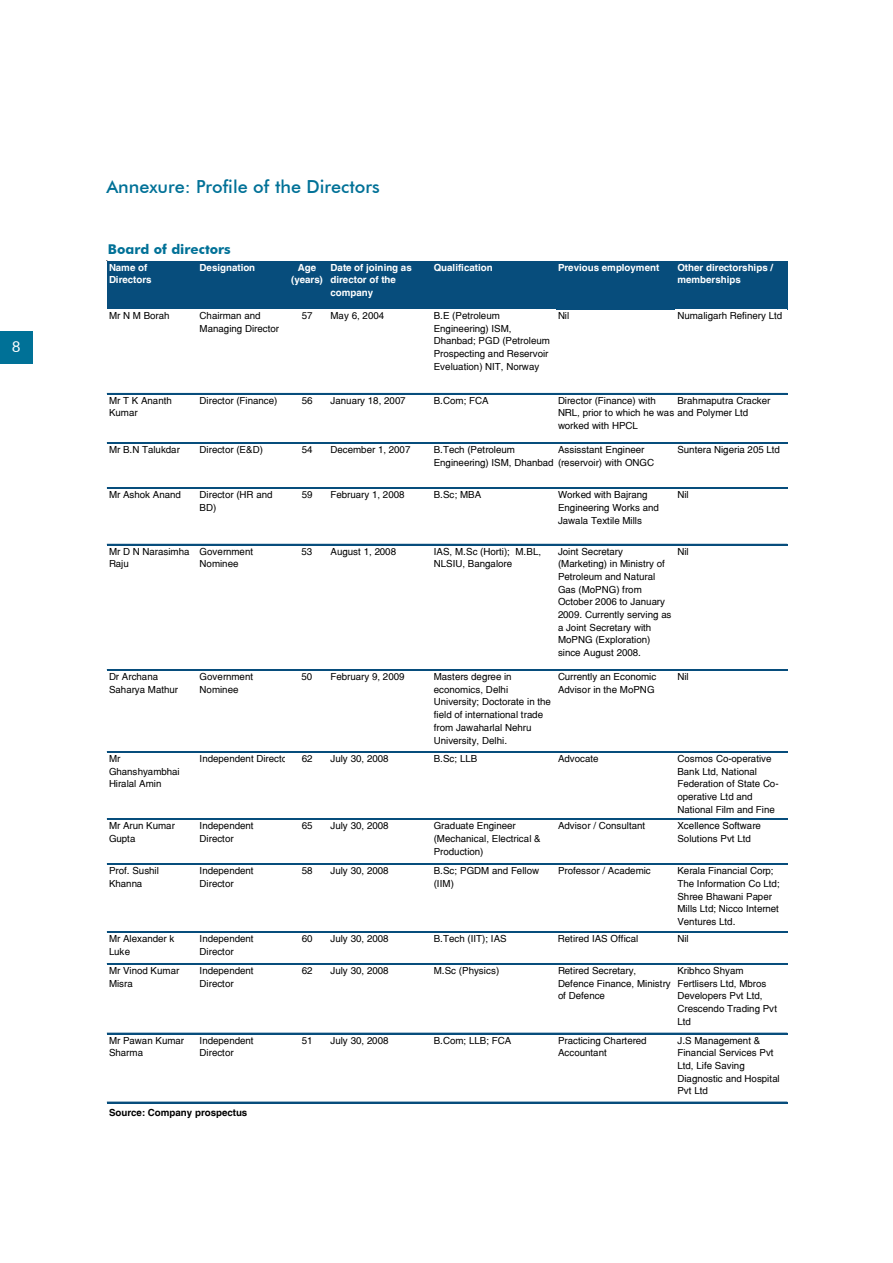
<style>
.page{position:relative;width:893px;height:1263px;background:#fff}
.page>*{position:absolute;margin:0;border:0;box-sizing:border-box;transform-origin:0 0}
.t1{font:18px "Futura Md BT";color:#007197}
.t2{font:15px "Futura Bk BT";color:#fff}
.t3{font:700 13.5px "Futura Md BT";color:#007197}
.t4{font:9.75px/12.8px "Switzerland";color:#000}
.t5{font:700 9.75px/12.6px "Switzerland";color:#fff}
.t6{font:700 9.75px "Switzerland";color:#000}
</style>
<div class="page">
<div style="left:0;top:332px;width:33px;height:32px;background:#007197"></div>
<div style="left:107px;top:261px;width:680px;height:49px;background:#074d7c"></div>
<div style="left:107px;top:309px;width:449px;height:725px;background:#fff"></div>
<div style="left:675px;top:309px;width:112px;height:725px;background:#fff"></div>
<hr style="left:107px;top:393px;width:680px;height:2px;background:#074d7c">
<hr style="left:107px;top:442px;width:680px;height:1px;background:#074d7c">
<hr style="left:107px;top:443px;width:680px;height:1px;background:#074d7c">
<hr style="left:107px;top:488px;width:680px;height:1px;background:#074d7c">
<hr style="left:107px;top:544px;width:680px;height:2px;background:#074d7c">
<hr style="left:107px;top:669px;width:680px;height:1px;background:#074d7c">
<hr style="left:107px;top:670px;width:680px;height:1px;background:#074d7c">
<hr style="left:107px;top:751px;width:680px;height:1px;background:#074d7c">
<hr style="left:107px;top:752px;width:680px;height:1px;background:#074d7c">
<hr style="left:107px;top:819px;width:680px;height:1px;background:#074d7c">
<hr style="left:107px;top:864px;width:680px;height:1px;background:#074d7c">
<hr style="left:107px;top:932px;width:680px;height:1px;background:#074d7c">
<hr style="left:107px;top:963px;width:680px;height:1px;background:#074d7c">
<hr style="left:107px;top:964px;width:680px;height:1px;background:#074d7c">
<hr style="left:107px;top:1033px;width:680px;height:1px;background:#074d7c">
<hr style="left:107px;top:1102px;width:680px;height:1px;background:#074d7c">
<h2 class="t2" style="left:12px;top:338px;width:10px">8</h2>
<h1 class="t1" style="left:106px;top:176px;width:275px">Annexure: Profile of the Directors</h1>
<h3 class="t3" style="left:108px;top:241px;width:124px">Board of directors</h3>
<p class="t5" style="left:109px;top:262px;width:44px">Name of<br>Directors</p>
<p class="t5" style="left:200px;top:262px;width:57px">Designation</p>
<p class="t5" style="left:291px;top:262px;width:33px;text-align:center">Age (years)</p>
<p class="t5" style="left:330px;top:262px;width:83px">Date of joining as director of the company</p>
<p class="t5" style="left:677px;top:262px;width:97px">Other directorships / memberships</p>
<p class="t4" style="left:109px;top:311px;width:62px">Mr N M Borah</p>
<p class="t4" style="left:199px;top:311px;width:81px">Chairman and<br>Managing Director</p>
<p class="t4" style="left:302px;top:311px;width:12px">57</p>
<p class="t4" style="left:330px;top:311px;width:55px">May 6, 2004</p>
<p class="t4" style="left:677px;top:311px;width:106px">Numaligarh Refinery Ltd</p>
<p class="t5" style="left:434px;top:262px;width:61px">Qualification</p>
<p class="t5" style="left:558px;top:262px;width:103px">Previous employment</p>
<p class="t4" style="left:434px;top:311px;width:118px">B.E (Petroleum<br>Engineering) ISM,<br>Dhanbad; PGD (Petroleum<br>Prospecting and Reservoir<br>Eveluation) NIT, Norway</p>
<p class="t4" style="left:558px;top:311px;width:13px">Nil</p>
<p class="t4" style="left:434px;top:395px;width:56px">B.Com; FCA</p>
<p class="t4" style="left:558px;top:395px;width:99px">Director (Finance) with</p>
<p class="t4" style="left:558px;top:421px;width:81px">worked with HPCL</p>
<p class="t4" style="left:109px;top:395px;width:64px">Mr T K Ananth<br>Kumar</p>
<p class="t4" style="left:200px;top:395px;width:79px">Director (Finance)</p>
<p class="t4" style="left:302px;top:395px;width:12px">56</p>
<p class="t4" style="left:330px;top:395px;width:77px">January 18, 2007</p>
<p class="t4" style="left:558px;top:395px;width:214px;text-indent:119px">Brahmaputra Cracker<br>NRL, prior to which he was and Polymer Ltd</p>
<p class="t4" style="left:109px;top:445px;width:72px">Mr B.N Talukdar</p>
<p class="t4" style="left:199px;top:445px;width:65px">Director (E&amp;D)</p>
<p class="t4" style="left:302px;top:445px;width:12px">54</p>
<p class="t4" style="left:330px;top:445px;width:81px">December 1, 2007</p>
<p class="t4" style="left:677px;top:445px;width:104px">Suntera Nigeria 205 Ltd</p>
<p class="t4" style="left:109px;top:490px;width:74px">Mr Ashok Anand</p>
<p class="t4" style="left:200px;top:490px;width:74px">Director (HR and<br>BD)</p>
<p class="t4" style="left:302px;top:490px;width:12px">59</p>
<p class="t4" style="left:330px;top:490px;width:75px">February 1, 2008</p>
<p class="t4" style="left:677px;top:490px;width:13px">Nil</p>
<p class="t4" style="left:109px;top:546px;width:82px">Mr D N Narasimha<br>Raju</p>
<p class="t4" style="left:200px;top:546px;width:55px">Government<br>Nominee</p>
<p class="t4" style="left:301px;top:546px;width:12px">53</p>
<p class="t4" style="left:330px;top:546px;width:67px">August 1, 2008</p>
<p class="t4" style="left:677px;top:546px;width:13px">Nil</p>
<p class="t4" style="left:434px;top:445px;width:222px">B.Tech (Petroleum<br>Engineering) ISM, Dhanbad (reservoir) with ONGC</p>
<p class="t4" style="left:558px;top:445px;width:88px">Assisstant Engineer</p>
<p class="t4" style="left:558px;top:490px;width:102px">Worked with Bajrang<br>Engineering Works and<br>Jawala Textile Mills</p>
<p class="t4" style="left:434px;top:490px;width:49px">B.Sc; MBA</p>
<p class="t4" style="left:434px;top:546px;width:109px">IAS, M.Sc (Horti); M.BL,<br>NLSIU, Bangalore</p>
<p class="t4" style="left:558px;top:546px;width:115px">Joint Secretary (Marketing) in Ministry of<br>Petroleum and Natural<br>Gas (MoPNG) from<br>October 2006 to January<br>2009. Currently serving as a Joint Secretary with<br>MoPNG (Exploration) since August 2008.</p>
<p class="t4" style="left:558px;top:671px;width:100px">Currently an Economic<br>Advisor in the MoPNG</p>
<p class="t4" style="left:109px;top:671px;width:71px">Dr Archana<br>Saharya Mathur</p>
<p class="t4" style="left:200px;top:671px;width:55px">Government<br>Nominee</p>
<p class="t4" style="left:301px;top:671px;width:12px">50</p>
<p class="t4" style="left:330px;top:671px;width:75px">February 9, 2009</p>
<p class="t4" style="left:677px;top:671px;width:13px">Nil</p>
<p class="t4" style="left:434px;top:671px;width:119px">Masters degree in economics, Delhi<br>University; Doctorate in the field of international trade from Jawaharlal Nehru<br>University, Delhi.</p>
<p class="t4" style="left:109px;top:754px;width:72px">Mr<br>Ghanshyambhai<br>Hiralal Amin</p>
<p class="t4" style="left:200px;top:754px;width:89px">Independent Directo</p>
<p class="t4" style="left:302px;top:754px;width:12px">62</p>
<p class="t4" style="left:330px;top:754px;width:60px">July 30, 2008</p>
<p class="t4" style="left:677px;top:754px;width:103px">Cosmos Co-operative<br>Bank Ltd, National<br>Federation of State Co&shy;operative Ltd and<br>National Film and Fine</p>
<p class="t4" style="left:109px;top:821px;width:67px">Mr Arun Kumar</p>
<p class="t4" style="left:434px;top:754px;width:45px">B.Sc; LLB</p>
<p class="t4" style="left:558px;top:754px;width:42px">Advocate</p>
<p class="t4" style="left:677px;top:817px;width:8px">A</p>
<p class="t4" style="left:697px;top:817px;width:9px">C</p>
<p class="t4" style="left:740px;top:817px;width:4px">i</p>
<p class="t4" style="left:756px;top:817px;width:15px">L d</p>
<p class="t4" style="left:434px;top:821px;width:108px">Graduate Engineer (Mechanical, Electrical &amp;<br>Production)</p>
<p class="t4" style="left:558px;top:821px;width:89px">Advisor / Consultant</p>
<p class="t4" style="left:200px;top:821px;width:56px">Independent<br>Director</p>
<p class="t4" style="left:302px;top:821px;width:12px">65</p>
<p class="t4" style="left:330px;top:821px;width:59px">July 30, 2008</p>
<p class="t4" style="left:677px;top:821px;width:85px">Xcellence Software<br>Solutions Pvt Ltd</p>
<p class="t4" style="left:109px;top:833px;width:28px">Gupta</p>
<p class="t4" style="left:109px;top:866px;width:51px">Prof. Sushil<br>Khanna</p>
<p class="t4" style="left:200px;top:866px;width:56px">Independent<br>Director</p>
<p class="t4" style="left:302px;top:866px;width:12px">58</p>
<p class="t4" style="left:330px;top:866px;width:59px">July 30, 2008</p>
<p class="t4" style="left:677px;top:866px;width:104px">Kerala Financial Corp;<br>The Information Co Ltd;<br>Shree Bhawani Paper<br>Mills Ltd; Nicco Internet<br>Ventures Ltd.</p>
<p class="t4" style="left:109px;top:934px;width:67px">Mr Alexander k<br>Luke</p>
<p class="t4" style="left:200px;top:934px;width:56px">Independent<br>Director</p>
<p class="t4" style="left:302px;top:934px;width:12px">60</p>
<p class="t4" style="left:330px;top:934px;width:59px">July 30, 2008</p>
<p class="t4" style="left:677px;top:934px;width:13px">Nil</p>
<p class="t4" style="left:109px;top:965px;width:72px">Mr Vinod Kumar<br>Misra</p>
<p class="t4" style="left:200px;top:965px;width:56px">Independent<br>Director</p>
<p class="t4" style="left:302px;top:965px;width:12px">62</p>
<p class="t4" style="left:330px;top:965px;width:59px">July 30, 2008</p>
<p class="t4" style="left:677px;top:965px;width:101px">Kribhco Shyam<br>Fertlisers Ltd, Mbros<br>Developers Pvt Ltd,<br>Crescendo Trading Pvt<br>Ltd</p>
<p class="t4" style="left:109px;top:1035px;width:77px">Mr Pawan Kumar<br>Sharma</p>
<p class="t4" style="left:200px;top:1035px;width:56px">Independent<br>Director</p>
<p class="t4" style="left:302px;top:1035px;width:12px">51</p>
<p class="t4" style="left:330px;top:1035px;width:59px">July 30, 2008</p>
<p class="t4" style="left:677px;top:1035px;width:104px">J.S Management &amp;<br>Financial Services Pvt<br>Ltd, Life Saving<br>Diagnostic and Hospital<br>Pvt Ltd</p>
<p class="t6" style="left:109px;top:1106px;width:140px">Source: Company prospectus</p>
<p class="t4" style="left:434px;top:866px;width:107px">B.Sc; PGDM and Fellow (IIM)</p>
<p class="t4" style="left:558px;top:866px;width:94px">Professor / Academic</p>
<p class="t4" style="left:434px;top:934px;width:74px">B.Tech (IIT); IAS</p>
<p class="t4" style="left:558px;top:934px;width:82px">Retired IAS Offical</p>
<p class="t4" style="left:434px;top:965px;width:67px">M.Sc (Physics)</p>
<p class="t4" style="left:558px;top:965px;width:114px">Retired Secretary,<br>Defence Finance, Ministry of Defence</p>
<p class="t4" style="left:434px;top:1035px;width:79px">B.Com; LLB; FCA</p>
<p class="t4" style="left:558px;top:1035px;width:90px">Practicing Chartered<br>Accountant</p>
</div>
